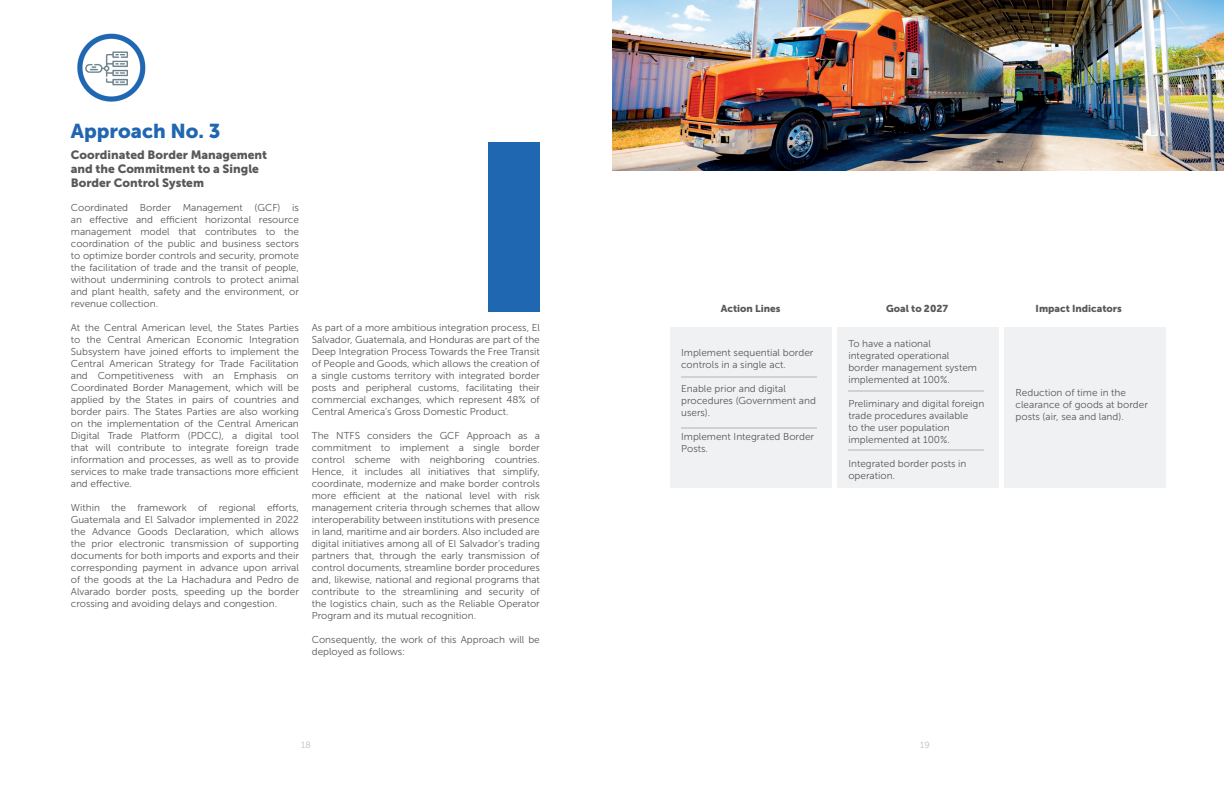
<style>
.page{position:relative;width:1224px;height:792px;background:#fff}
.page>*{position:absolute;margin:0;border:0;box-sizing:border-box;transform-origin:0 0}
.t1{font:20px "Museo Sans 900";color:#2067b0}
.t2{font:12px/14px "Museo Sans 900";color:#57585a}
.t3{font:10px/12px "Museo Sans 300";color:#57585a}
.t4{font:10px "Museo Sans 900";color:#57585a}
.t5{font:9px "Museo Sans 300";color:#bcbdc0}
</style>
<div class="page">
<img style="left:612px;top:0;width:612px;height:171px">
<div style="left:670px;top:327px;width:162px;height:161px;background:#f0f1f2"></div>
<hr style="left:681px;top:376px;width:135px;height:2px;background:#d1d2d4">
<hr style="left:681px;top:427px;width:135px;height:1px;background:#d1d2d4">
<div style="left:837px;top:327px;width:162px;height:161px;background:#f0f1f2"></div>
<hr style="left:848px;top:390px;width:136px;height:1px;background:#d1d2d4">
<hr style="left:848px;top:450px;width:136px;height:1px;background:#d1d2d4">
<div style="left:1004px;top:327px;width:162px;height:161px;background:#f0f1f2"></div>
<img style="left:77px;top:33px;width:69px;height:69px">
<div style="left:488px;top:142px;width:52px;height:170px;background:#1f67b1"></div>
<h1 class="t1" style="left:71px;top:119px;width:151px">Approach No. 3</h1>
<p class="t2" style="left:71px;top:147px;width:198px">Coordinated Border Management and the Commitment to a Single<br>Border Control System</p>
<p class="t3" style="left:71px;top:202px;width:230px;text-align:justify">Coordinated Border Management (GCF) is an effective and efficient horizontal resource management model that contributes to the coordination of the public and business sectors to optimize border controls and security, promote the facilitation of trade and the transit of people, without undermining controls to protect animal and plant health, safety and the environment, or revenue collection.</p>
<p class="t3" style="left:71px;top:322px;width:230px;text-align:justify">At the Central American level, the States Parties to the Central American Economic Integration Subsystem have joined efforts to implement the Central American Strategy for Trade Facilitation and Competitiveness with an Emphasis on Coordinated Border Management, which will be applied by the States in pairs of countries and border pairs. The States Parties are also working on the implementation of the Central American Digital Trade Platform (PDCC), a digital tool that will contribute to integrate foreign trade information and processes, as well as to provide services to make trade transactions more efficient and effective.</p>
<p class="t3" style="left:71px;top:502px;width:230px;text-align:justify">Within the framework of regional efforts, Guatemala and El Salvador implemented in 2022 the Advance Goods Declaration, which allows the prior electronic transmission of supporting documents for both imports and exports and their corresponding payment in advance upon arrival of the goods at the La Hachadura and Pedro de Alvarado border posts, speeding up the border crossing and avoiding delays and congestion.</p>
<p class="t3" style="left:312px;top:322px;width:230px;text-align:justify">As part of a more ambitious integration process, El Salvador, Guatemala, and Honduras are part of the Deep Integration Process Towards the Free Transit of People and Goods, which allows the creation of a single customs territory with integrated border posts and peripheral customs, facilitating their commercial exchanges, which represent 48% of Central America’s Gross Domestic Product.</p>
<p class="t3" style="left:312px;top:430px;width:230px;text-align:justify">The NTFS considers the GCF Approach as a commitment to implement a single border control scheme with neighboring countries.<br>Hence, it includes all initiatives that simplify, coordinate, modernize and make border controls more efficient at the national level with risk management criteria through schemes that allow interoperability between institutions with presence in land, maritime and air borders. Also included are digital initiatives among all of El Salvador’s trading partners that, through the early transmission of control documents, streamline border procedures and, likewise, national and regional programs that contribute to the streamlining and security of the logistics chain, such as the Reliable Operator Program and its mutual recognition.</p>
<p class="t3" style="left:312px;top:634px;width:230px">Consequently, the work of this Approach will be deployed as follows:</p>
<p class="t4" style="left:721px;top:303px;width:61px">Action Lines</p>
<p class="t4" style="left:886px;top:303px;width:64px">Goal to 2027</p>
<p class="t4" style="left:1036px;top:303px;width:88px">Impact Indicators</p>
<p class="t3" style="left:681px;top:347px;width:134px">Implement sequential border controls in a single act.</p>
<p class="t3" style="left:681px;top:383px;width:136px">Enable prior and digital procedures (Government and users).</p>
<p class="t3" style="left:681px;top:431px;width:134px">Implement Integrated Border<br>Posts.</p>
<p class="t3" style="left:848px;top:337px;width:130px">To have a national integrated operational border management system implemented at 100%.</p>
<p class="t3" style="left:848px;top:397px;width:137px">Preliminary and digital foreign trade procedures available<br>to the user population implemented at 100%.</p>
<p class="t3" style="left:848px;top:457px;width:120px">Integrated border posts in operation.</p>
<p class="t3" style="left:1016px;top:387px;width:134px">Reduction of time in the clearance of goods at border posts (air, sea and land).</p>
<p class="t5" style="left:301px;top:740px;width:11px">18</p>
<p class="t5" style="left:920px;top:740px;width:11px">19</p>
</div>
